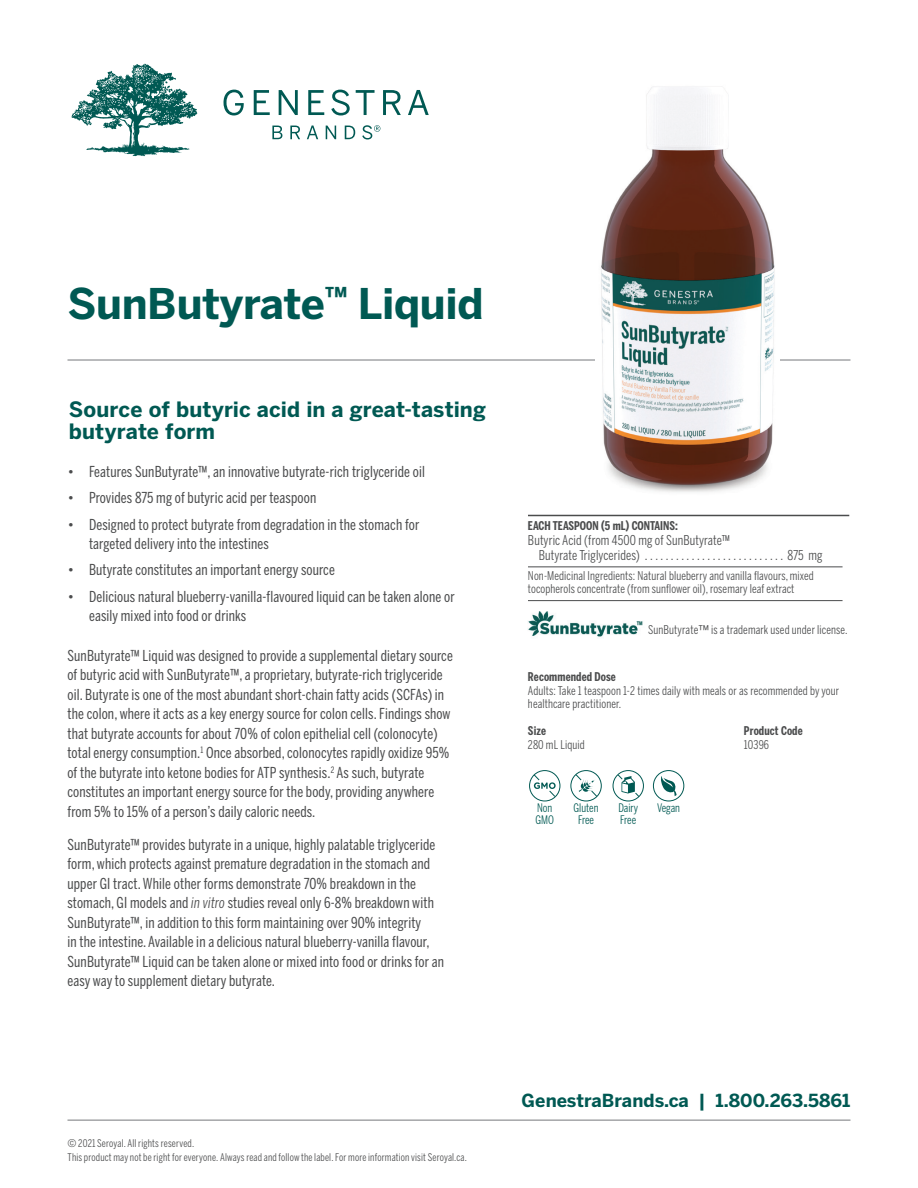
<style>
.page{position:relative;width:918px;height:1188px;background:#fff}
.page>*{position:absolute;margin:0;border:0;box-sizing:border-box;transform-origin:0 0}
.t1{font:700 42px "Benton Sans";letter-spacing:-.01em;color:#005953}
.t2{font:700 21px/21.8px "Benton Sans";letter-spacing:.005em;color:#005953}
.t3{font:700 17.85px "Benton Sans";letter-spacing:.005em;color:#005953}
.t4{font:15px/19.5px "Benton Sans Compressed";letter-spacing:.01em;color:#4b4c4d}
.t5{font:13.5px/15px "Benton Sans Compressed";letter-spacing:.01em;color:#4b4c4d}
.t6{font:12px/13.5px "Benton Sans Compressed";letter-spacing:.01em;color:#4b4c4d}
.t7{font:700 12px "Benton Sans Compressed";letter-spacing:.01em;color:#4b4c4d}
.t8{font:11.7px/11.7px "Benton Sans Compressed";color:#005953}
.t9{font:10.5px/14px "Benton Sans Compressed";letter-spacing:.015em;color:#4b4c4d}
.t10{font:700 9px "Benton Sans Compressed";color:#0c5952}
.s1{font-style:italic}
.s2{font-family:"Benton Sans"}
</style>
<div class="page">
<hr style="left:68px;top:1120px;width:782px;height:1px;background:#76787b">
<svg style="left:224px;top:90px;width:205px;height:25px"></svg>
<svg style="left:272px;top:125px;width:108px;height:15px"></svg>
<svg style="left:72px;top:64px;width:126px;height:92px"></svg>
<hr style="left:68px;top:360px;width:782px;height:1px;background:#76787b">
<img style="left:595px;top:86px;width:185px;height:406px">
<hr style="left:528px;top:515px;width:321px;height:1px;background:#4b4c4d">
<hr style="left:528px;top:566px;width:315px;height:1px;background:#4b4c4d">
<hr style="left:528px;top:600px;width:315px;height:1px;background:#4b4c4d">
<img style="left:528px;top:611px;width:110px;height:26px">
<div style="left:653px;top:770px;width:31px;height:31px;border:1px solid #005953;border-radius:50%"></div>
<svg style="left:661px;top:776px;width:16px;height:20px"></svg>
<svg style="left:571px;top:771px;width:30px;height:30px"></svg>
<div style="left:570px;top:770px;width:32px;height:31px;border:1px solid #005953;border-radius:50%"></div>
<svg style="left:575px;top:773px;width:23px;height:25px"></svg>
<svg style="left:530px;top:771px;width:30px;height:30px"></svg>
<div style="left:529px;top:770px;width:31px;height:31px;border:1px solid #005953;border-radius:50%"></div>
<svg style="left:533px;top:773px;width:23px;height:25px"></svg>
<svg style="left:613px;top:771px;width:30px;height:30px"></svg>
<div style="left:613px;top:770px;width:31px;height:31px;border:1px solid #005953;border-radius:50%"></div>
<svg style="left:617px;top:774px;width:23px;height:24px"></svg>
<svg style="left:635px;top:620px;width:3px;height:9px"></svg>
<h1 class="t1" style="left:68px;top:278px;width:418px">SunButyrate<sup>™</sup> Liquid</h1>
<h2 class="t2" style="left:69px;top:398px;width:419px">Source of butyric acid in a great-tasting butyrate form</h2>
<p class="t4" style="left:68px;top:462px;width:359px">• Features SunButyrate™, an innovative butyrate-rich triglyceride oil</p>
<p class="t4" style="left:68px;top:488px;width:250px">• Provides 875 mg of butyric acid per teaspoon</p>
<p class="t4" style="left:89px;top:514px;width:332px;text-indent:-22px">• Designed to protect butyrate from degradation in the stomach for targeted delivery into the intestines</p>
<p class="t4" style="left:68px;top:560px;width:269px">• Butyrate constitutes an important energy source</p>
<p class="t4" style="left:89px;top:586px;width:367px;text-indent:-22px">• Delicious natural blueberry-vanilla-flavoured liquid can be taken alone or easily mixed into food or drinks</p>
<p class="t4" style="left:68px;top:646px;width:387px">SunButyrate™ Liquid was designed to provide a supplemental dietary source of butyric acid with SunButyrate™, a proprietary, butyrate-rich triglyceride oil. Butyrate is one of the most abundant short-chain fatty acids (SCFAs) in the colon, where it acts as a key energy source for colon cells. Findings show that butyrate accounts for about 70% of colon epithelial cell (colonocyte) total energy consumption.<sup>1</sup> Once absorbed, colonocytes rapidly oxidize 95% of the butyrate into ketone bodies for ATP synthesis.<sup>2</sup> As such, butyrate constitutes an important energy source for the body, providing anywhere from 5% to 15% of a person’s daily caloric needs.</p>
<p class="t4" style="left:68px;top:835px;width:378px">SunButyrate™ provides butyrate in a unique, highly palatable triglyceride form, which protects against premature degradation in the stomach and upper GI tract. While other forms demonstrate 70% breakdown in the stomach, GI models and <span class="s1">in vitro</span> studies reveal only 6-8% breakdown with SunButyrate™, in addition to this form maintaining over 90% integrity<br>in the intestine. Available in a delicious natural blueberry-vanilla flavour, SunButyrate™ Liquid can be taken alone or mixed into food or drinks for an easy way to supplement dietary butyrate.</p>
<p class="t7" style="left:528px;top:518px;width:152px">EACH TEASPOON (5 mL) CONTAINS:</p>
<p class="t5" style="left:539px;top:532px;width:285px;text-indent:-11px">Butyric Acid (from 4500 mg of SunButyrate™<br>Butyrate Triglycerides) . . . . . . . . . . . . . . . . . . . . . . . . . . . 875 mg</p>
<p class="t6" style="left:528px;top:569px;width:287px">Non-Medicinal Ingredients: Natural blueberry and vanilla flavours, mixed tocopherols concentrate (from sunflower oil), rosemary leaf extract</p>
<p class="t6" style="left:648px;top:623px;width:200px">SunButyrate<span class="s2">™</span> is a trademark used under license.</p>
<p class="t7" style="left:528px;top:669px;width:89px">Recommended Dose</p>
<p class="t6" style="left:528px;top:684px;width:313px">Adults: Take 1 teaspoon 1-2 times daily with meals or as recommended by your healthcare practitioner.</p>
<p class="t7" style="left:528px;top:723px;width:20px">Size</p>
<p class="t7" style="left:744px;top:723px;width:60px">Product Code</p>
<p class="t6" style="left:528px;top:738px;width:58px">280 mL Liquid</p>
<p class="t6" style="left:744px;top:738px;width:27px">10396</p>
<p class="t10" style="left:637px;top:619px;width:7px">™</p>
<p class="t8" style="left:536px;top:802px;width:20px">Non<br>GMO</p>
<p class="t8" style="left:574px;top:802px;width:26px">Gluten</p>
<p class="t8" style="left:657px;top:802px;width:24px">Vegan</p>
<p class="t8" style="left:578px;top:814px;width:17px">Free</p>
<p class="t8" style="left:618px;top:802px;width:21px">Dairy<br>Free</p>
<p class="t9" style="left:68px;top:1136px;width:400px"><span class="s2">©</span> 2021 Seroyal. All rights reserved.<br>This product may not be right for everyone. Always read and follow the label. For more information visit Seroyal.ca.</p>
<p class="t3" style="left:522px;top:1090px;width:330px">GenestraBrands.ca | 1.800.263.5861</p>
</div>
